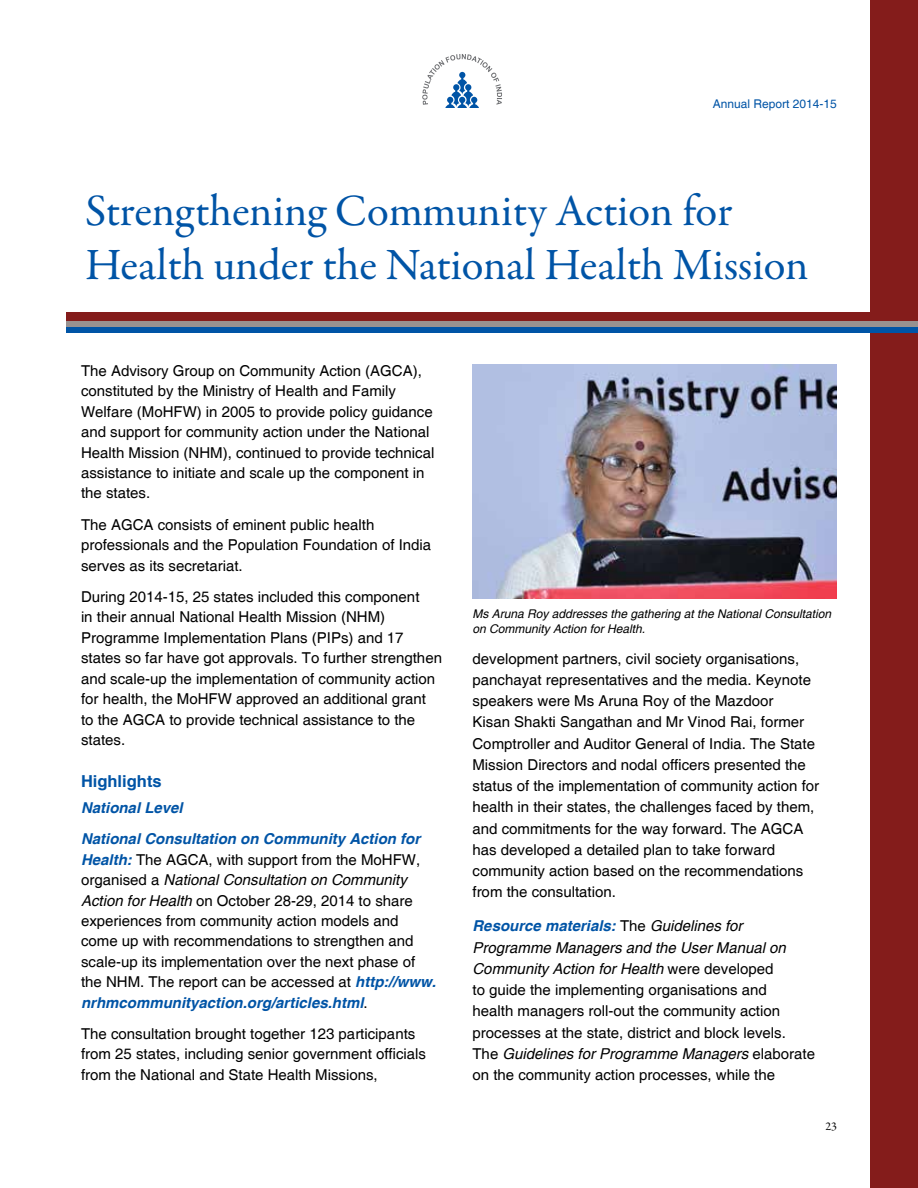
<style>
.page{position:relative;width:918px;height:1188px;background:#fff}
.page>*{position:absolute;margin:0;border:0;box-sizing:border-box;transform-origin:0 0}
.t1{font:45px/54px "Garamond Premr Pro";letter-spacing:-.005em;color:#0054a6}
.t2{font:700 16.5px "Helvetica";color:#0054a6}
.t3{font:15px/20.4px "Helvetica";color:#000}
.t4{font:italic 700 15px/31.2px "Helvetica";color:#0054a6}
.t5{font:italic 12px/15px "Helvetica";color:#000}
.t6{font:12px "Helvetica";color:#0054a6}
.t7{font:12px "Garamond Premr Pro";color:#000}
.s1{font-weight:700;font-style:italic;color:#0054a6}
.s2{font-style:italic}
</style>
<div class="page">
<div style="left:870px;top:0;width:48px;height:1188px;background:#841c1b"></div>
<div style="left:67px;top:327px;width:851px;height:5px;background:#0054a6"></div>
<div style="left:67px;top:312px;width:851px;height:9px;background:#841c1b"></div>
<div style="left:67px;top:321px;width:851px;height:6px;background:#989190"></div>
<img style="left:472px;top:364px;width:365px;height:234px">
<svg style="left:422px;top:54px;width:80px;height:54px"></svg>
<p class="t6" style="left:713px;top:97px;width:126px">Annual Report 2014-15</p>
<h1 class="t1" style="left:85px;top:185px;width:725px">Strengthening Community Action for<br>Health under the National Health Mission</h1>
<p class="t3" style="left:81px;top:361px;width:355px">The Advisory Group on Community Action (AGCA), constituted by the Ministry of Health and Family Welfare (MoHFW) in 2005 to provide policy guidance and support for community action under the National Health Mission (NHM), continued to provide technical assistance to initiate and scale up the component in the states.</p>
<p class="t3" style="left:81px;top:515px;width:352px">The AGCA consists of eminent public health professionals and the Population Foundation of India serves as its secretariat.</p>
<p class="t3" style="left:81px;top:587px;width:363px">During 2014-15, 25 states included this component<br>in their annual National Health Mission (NHM)<br>Programme Implementation Plans (PIPs) and 17 states so far have got approvals. To further strengthen and scale-up the implementation of community action for health, the MoHFW approved an additional grant to the AGCA to provide technical assistance to the states.</p>
<p class="t2" style="left:81px;top:771px;width:82px">Highlights</p>
<p class="t4" style="left:81px;top:793px;width:341px">National Level<br>National Consultation on Community Action for</p>
<p class="t3" style="left:81px;top:850px;width:357px"><span class="s1">Health:</span> The AGCA, with support from the MoHFW, organised a <span class="s2">National Consultation on Community Action for Health</span> on October 28-29, 2014 to share experiences from community action models and come up with recommendations to strengthen and scale-up its implementation over the next phase of the NHM. The report can be accessed at <span class="s1">http://www. nrhmcommunityaction.org/articles.html</span>.</p>
<p class="t3" style="left:81px;top:1024px;width:347px">The consultation brought together 123 participants from 25 states, including senior government officials from the National and State Health Missions,</p>
<p class="t5" style="left:472px;top:606px;width:360px">Ms Aruna Roy addresses the gathering at the National Consultation on Community Action for Health.</p>
<p class="t3" style="left:472px;top:649px;width:348px;line-height:21.1px">development partners, civil society organisations, panchayat representatives and the media. Keynote speakers were Ms Aruna Roy of the Mazdoor<br>Kisan Shakti Sangathan and Mr Vinod Rai, former Comptroller and Auditor General of India. The State Mission Directors and nodal officers presented the status of the implementation of community action for health in their states, the challenges faced by them, and commitments for the way forward. The AGCA has developed a detailed plan to take forward community action based on the recommendations from the consultation.</p>
<p class="t3" style="left:472px;top:916px;width:344px;line-height:21.3px"><span class="s1">Resource materials:</span> The <span class="s2">Guidelines for Programme Managers and the User Manual on Community Action for Health</span> were developed<br>to guide the implementing organisations and<br>health managers roll-out the community action processes at the state, district and block levels.<br>The <span class="s2">Guidelines for Programme Managers</span> elaborate on the community action processes, while the</p>
<p class="t7" style="left:825px;top:1119px;width:13px">23</p>
</div>
